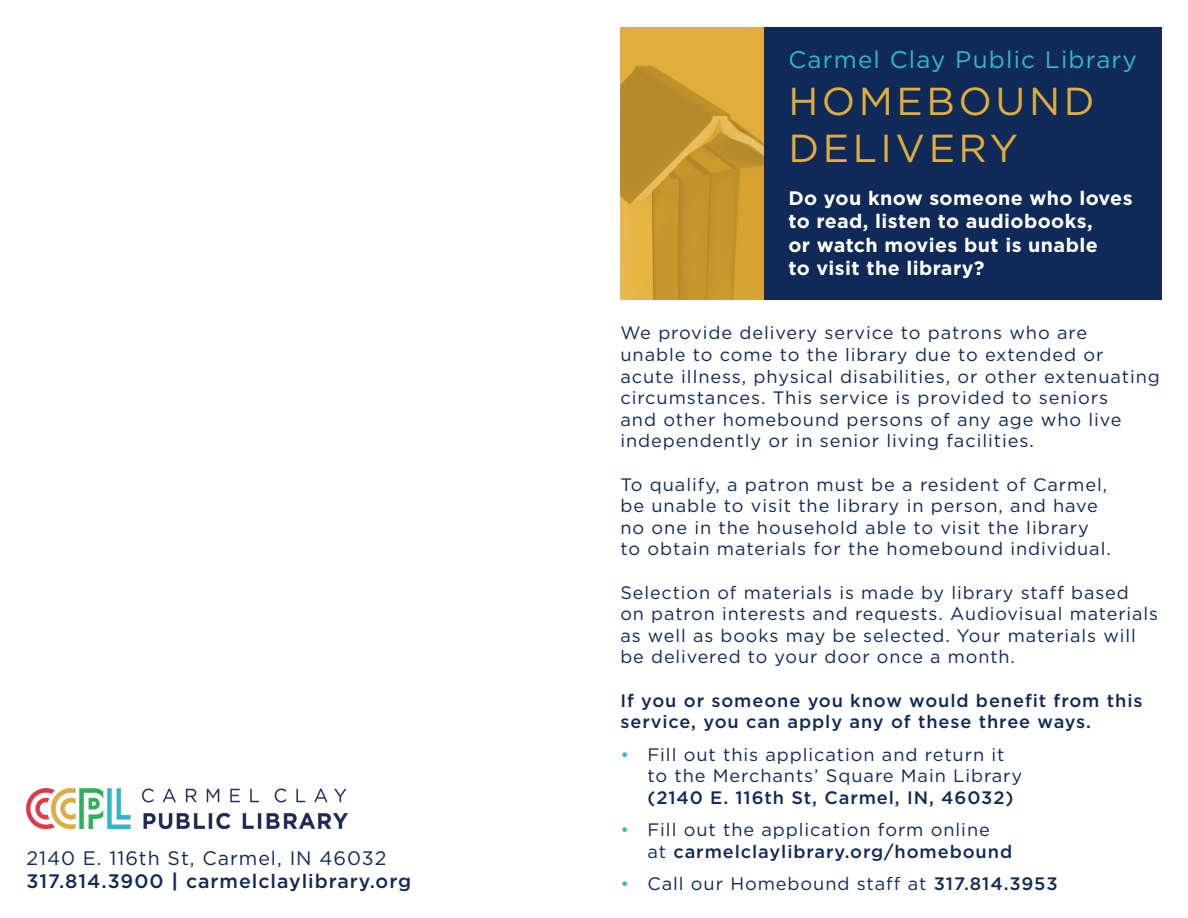
<style>
.page{position:relative;width:1188px;height:918px;background:#fff}
.page>*{position:absolute;margin:0;border:0;box-sizing:border-box;transform-origin:0 0}
.t1{font:39px/46.8px "Gotham HTF";letter-spacing:.09em;color:#e1ad3b}
.t2{font:24px "Gotham HTF";letter-spacing:.05em;color:#35b8c7}
.t3{font:700 19.5px/23.4px "Gotham HTF";letter-spacing:.02em;color:#fff}
.t4{font:500 19.5px "Gotham HTF";letter-spacing:.05em;color:#0f2a59}
.t5{font:19.5px "Gotham HTF";letter-spacing:.05em;color:#0f2a59}
.t6{font:18px/21.6px "Gotham HTF";letter-spacing:.05em;color:#0f2a59}
.t7{font:500 18px/21.6px "Gotham HTF";letter-spacing:.05em;color:#0f2a59}
.s1{font-weight:700}
.s2{color:#35b8c7}
.s3{font-weight:500}
</style>
<div class="page">
<div style="left:620px;top:27px;width:542px;height:272px;background:#0f2a59"></div>
<div style="left:620px;top:27px;width:144px;height:272px;background:#e1ad3b"></div>
<img style="left:620px;top:66px;width:144px;height:233px">
<img style="left:26px;top:789px;width:321px;height:39px">
<p class="t5" style="left:26px;top:847px;width:362px">2140 E. 116th St, Carmel, IN 46032</p>
<p class="t4" style="left:26px;top:870px;width:386px">317.814.3900 <span class="s1">|</span> carmelclaylibrary.org</p>
<p class="t2" style="left:788px;top:46px;width:350px">Carmel Clay Public Library</p>
<p class="t1" style="left:788px;top:77px;width:308px">HOMEBOUND<br>DELIVERY</p>
<p class="t3" style="left:788px;top:186px;width:346px">Do you know someone who loves to read, listen to audiobooks,</p>
<p class="t3" style="left:788px;top:232px;width:311px">or watch movies but is unable</p>
<p class="t3" style="left:788px;top:256px;width:198px">to visit the library?</p>
<p class="t6" style="left:620px;top:322px;width:468px">We provide delivery service to patrons who are</p>
<p class="t6" style="left:620px;top:344px;width:541px">unable to come to the library due to extended or acute illness, physical disabilities, or other extenuating circumstances. This service is provided to seniors<br>and other homebound persons of any age who live independently or in senior living facilities.</p>
<p class="t6" style="left:620px;top:473px;width:488px">To qualify, a patron must be a resident of Carmel,</p>
<p class="t6" style="left:620px;top:495px;width:479px">be unable to visit the library in person, and have</p>
<p class="t6" style="left:620px;top:516px;width:470px">no one in the household able to visit the library</p>
<p class="t6" style="left:620px;top:538px;width:492px">to obtain materials for the homebound individual.</p>
<p class="t6" style="left:620px;top:581px;width:510px">Selection of materials is made by library staff based</p>
<p class="t6" style="left:620px;top:603px;width:539px">on patron interests and requests. Audiovisual materials as well as books may be selected. Your materials will be delivered to your door once a month.</p>
<p class="t7" style="left:620px;top:689px;width:524px">If you or someone you know would benefit from this service, you can apply any of these three ways.</p>
<p class="t6" style="left:647px;top:743px;width:376px;text-indent:-27px"><span class="s2">•</span> Fill out this application and return it to the Merchants’ Square Main Library <span class="s3">(2140 E. 116th St, Carmel, IN, 46032)</span></p>
<p class="t6" style="left:647px;top:819px;width:366px;text-indent:-27px"><span class="s2">•</span> Fill out the application form online at <span class="s3">carmelclaylibrary.org/homebound</span></p>
<p class="t6" style="left:620px;top:873px;width:439px"><span class="s2">•</span> Call our Homebound staff at <span class="s3">317.814.3953</span></p>
</div>
